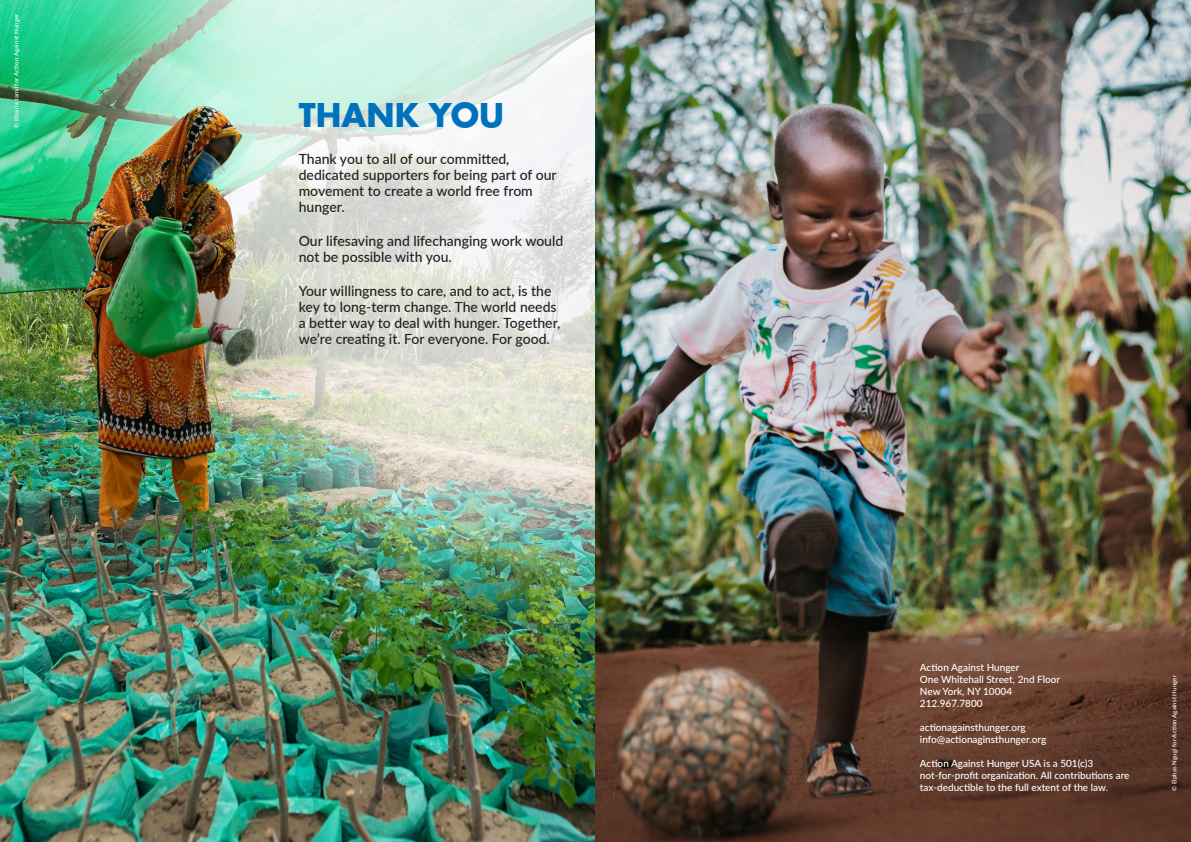
<style>
.page{position:relative;width:1191px;height:842px;background:#fff}
.page>*{position:absolute;margin:0;border:0;box-sizing:border-box;transform-origin:0 0}
.t1{font:700 32px "Futura LT Pro";color:#0071bb}
.Body_bigger{font:500 14px/16px "Lato";color:#231f20}
.t2{font:500 10px/12px "Lato";color:#fff}
.photo_copyright{font:500 6px "Lato";letter-spacing:.025em;color:#fff}
</style>
<div class="page">
<img style="left:0;top:0;width:595px;height:842px">
<img style="left:595px;top:0;width:596px;height:842px">
<p class="photo_copyright" style="left:12px;top:128px;width:116px;rotate:-90deg">© Khaula Jamil for Action Against Hunger</p>
<p class="t1" style="left:299px;top:91px;width:207px">THANK YOU</p>
<p class="Body_bigger" style="left:299px;top:150px;width:259px">Thank you to all of our committed, dedicated supporters for being part of our movement to create a world free from hunger.</p>
<p class="Body_bigger" style="left:299px;top:232px;width:266px">Our lifesaving and lifechanging work would not be possible with you.</p>
<p class="Body_bigger" style="left:299px;top:282px;width:263px">Your willingness to care, and to act, is the key to long-term change. The world needs a better way to deal with hunger. Together, we’re creating it. For everyone. For good.</p>
<p class="t2" style="left:920px;top:661px;width:142px">Action Against Hunger<br>One Whitehall Street, 2nd Floor<br>New York, NY 10004<br>212.967.7800</p>
<p class="t2" style="left:920px;top:721px;width:128px">actionagainsthunger.org info@actionaginsthunger.org</p>
<p class="t2" style="left:920px;top:757px;width:211px">Action Against Hunger USA is a 501(c)3 not-for-profit organization. All contributions are tax-deductible to the full extent of the law.</p>
<p class="photo_copyright" style="left:1170px;top:791px;width:117px;rotate:-90deg">© Elphas Ngugi for Action Against Hunger</p>
</div>
